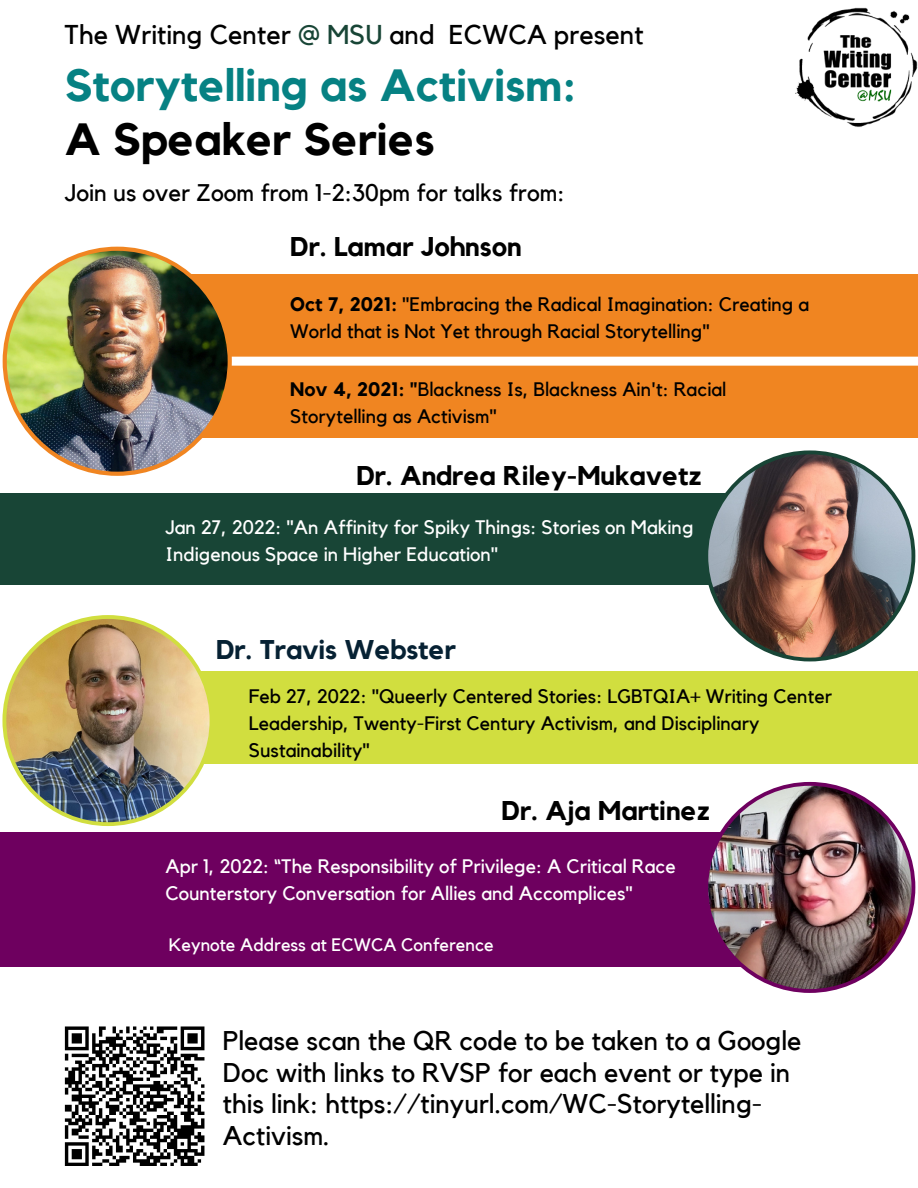
<style>
.page{position:relative;width:918px;height:1188px;background:#fff}
.page>*{position:absolute;margin:0;border:0;box-sizing:border-box;transform-origin:0 0}
.t1{font:700 45px "Kollektif";color:#068183}
.t2{font:700 45px "Kollektif";color:#000}
.t3{font:27.15px "Kollektif";color:#000}
.t4{font:27px/31.5px "Kollektif";color:#000}
.t5{font:700 27px "Kollektif";color:#000}
.t6{font:700 27px "Kollektif";color:#062133}
.t7{font:24px "Kollektif";color:#000}
.t8{font:19.5px/27px "Kollektif";color:#000}
.t9{font:19.5px/27px "Kollektif";color:#fff}
.t10{font:18px "Kollektif";color:#fff}
.s1{color:#184536}
.s2{font-weight:700}
</style>
<div class="page">
<div style="left:134px;top:275px;width:784px;height:163px;background:#f08521"></div>
<div style="left:202px;top:357px;width:716px;height:9px;background:#fff"></div>
<img style="left:3px;top:247px;width:229px;height:229px">
<div style="left:0;top:494px;width:768px;height:91px;background:#184536"></div>
<div style="left:134px;top:671px;width:784px;height:92px;background:#d1de3f"></div>
<div style="left:0;top:832px;width:768px;height:135px;background:#6e005f"></div>
<img style="left:2px;top:615px;width:211px;height:211px">
<img style="left:708px;top:782px;width:207px;height:211px">
<svg style="left:704px;top:450px;width:211px;height:211px"></svg>
<img style="left:796px;top:7px;width:122px;height:120px">
<svg style="left:65px;top:1026px;width:139px;height:140px"></svg>
<p class="t3" style="left:65px;top:22px;width:580px">The Writing Center <span class="s1">@ MSU</span> and ECWCA present</p>
<p class="t1" style="left:65px;top:65px;width:513px">Storytelling as Activism:</p>
<p class="t2" style="left:65px;top:119px;width:371px">A Speaker Series</p>
<p class="t7" style="left:65px;top:181px;width:501px">Join us over Zoom from 1-2:30pm for talks from:</p>
<p class="t5" style="left:290px;top:234px;width:233px">Dr. Lamar Johnson</p>
<p class="t8" style="left:290px;top:292px;width:520px"><span class="s2">Oct 7, 2021:</span> "Embracing the Radical Imagination: Creating a<br>World that is Not Yet through Racial Storytelling"</p>
<p class="t8" style="left:290px;top:376px;width:438px"><span class="s2">Nov 4, 2021: "</span>Blackness Is, Blackness Ain't: Racial<br>Storytelling as Activism"</p>
<p class="t5" style="left:356px;top:464px;width:347px">Dr. Andrea Riley-Mukavetz</p>
<p class="t9" style="left:165px;top:514px;width:530px">Jan 27, 2022: "An Affinity for Spiky Things: Stories on Making<br>Indigenous Space in Higher Education"</p>
<p class="t6" style="left:216px;top:637px;width:241px">Dr. Travis Webster</p>
<p class="t8" style="left:249px;top:684px;width:585px">Feb 27, 2022: "Queerly Centered Stories: LGBTQIA+ Writing Center<br>Leadership, Twenty-First Century Activism, and Disciplinary<br>Sustainability"</p>
<p class="t5" style="left:502px;top:798px;width:210px">Dr. Aja Martinez</p>
<p class="t9" style="left:165px;top:853px;width:512px">Apr 1, 2022: “The Responsibility of Privilege: A Critical Race<br>Counterstory Conversation for Allies and Accomplices"</p>
<p class="t10" style="left:169px;top:936px;width:326px">Keynote Address at ECWCA Conference</p>
<p class="t4" style="left:223px;top:1026px;width:580px">Please scan the QR code to be taken to a Google Doc with links to RVSP for each event or type in this link: https://tinyurl.com/WC-Storytelling-Activism.</p>
</div>
